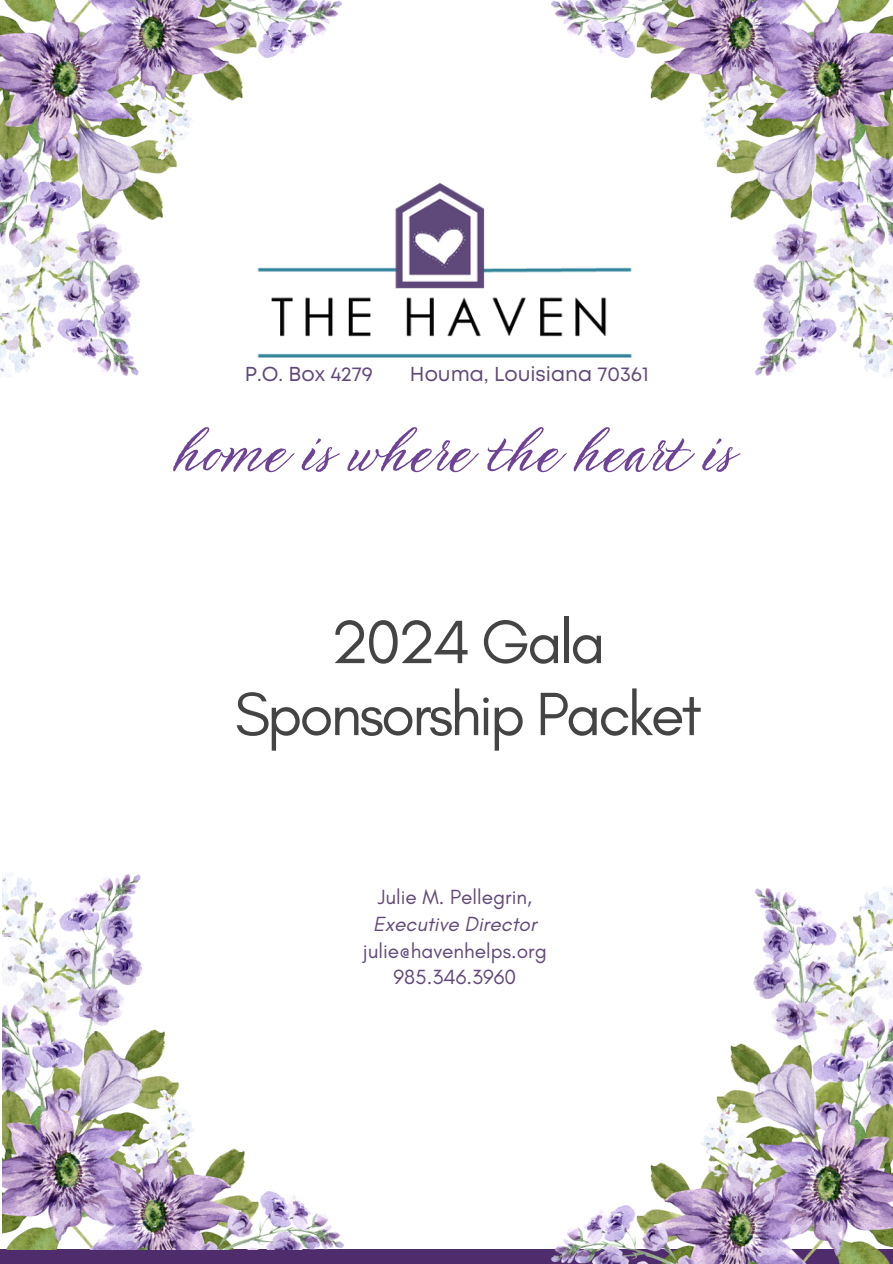
<style>
.page{position:relative;width:893px;height:1264px;background:#fff}
.page>*{position:absolute;margin:0;border:0;box-sizing:border-box;transform-origin:0 0}
.t1{font:66.3px "TT Berlinerins Script";color:#6e4295}
.t2{font:62.25px/72px "Glacial Indifference";letter-spacing:-.05em;color:#444;text-align:center}
.t3{font:20.85px/26.5px "Glacial Indifference";color:#61497a;text-align:center}
.t4{font:20.1px "Mont";color:#61497a}
.s1{font-style:italic}
</style>
<div class="page">
<div style="left:0;top:1249px;width:892px;height:14px;background:#4f2c6b"></div>
<img style="left:341px;top:183px;width:211px;height:174px">
<img style="left:552px;top:887px;width:340px;height:376px">
<img style="left:3px;top:873px;width:340px;height:376px">
<img style="left:552px;top:0;width:340px;height:377px">
<img style="left:0;top:0;width:341px;height:378px">
<p class="t4" style="left:245px;top:366px;width:130px">P.O. Box 4279</p>
<p class="t4" style="left:410px;top:366px;width:240px">Houma, Louisiana 70361</p>
<p class="t1" style="left:176px;top:409px;width:559px">home is where the heart is</p>
<p class="t2" style="left:234px;top:605px;width:469px">2024 Gala<br>Sponsorship Packet</p>
<p class="t3" style="left:363px;top:883px;width:185px">Julie M. Pellegrin,<br><span class="s1">Executive Director </span>julie@havenhelps.org</p>
<h1 class="t3" style="left:393px;top:963px;width:124px">985.346.3960</h1>
</div>
